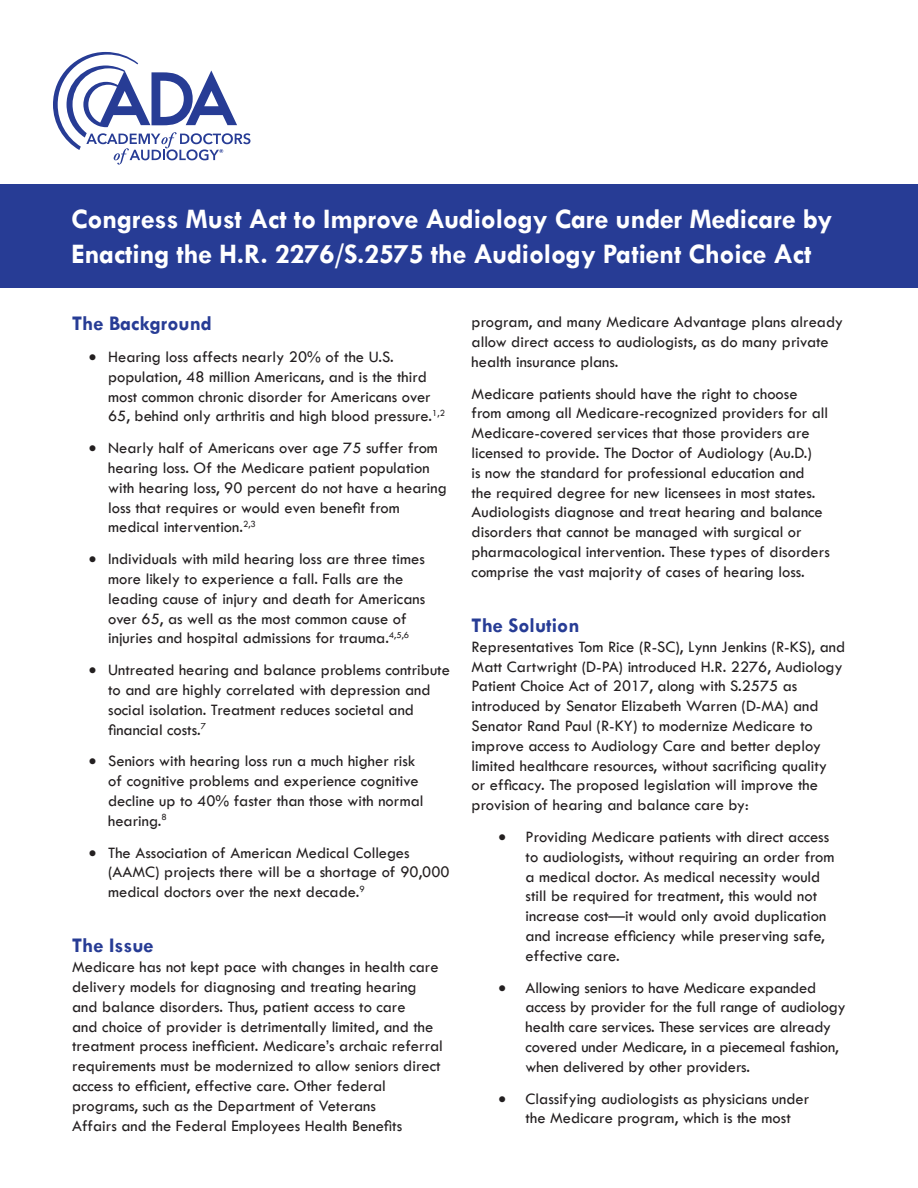
<style>
.page{position:relative;width:918px;height:1188px;background:#fff}
.page>*{position:absolute;margin:0;border:0;box-sizing:border-box;transform-origin:0 0}
.Body_Text{font:700 28.5px/34.2px "Tw Cen";letter-spacing:-.01em;color:#fff}
.Body_Text-2{font:700 21px "Tw Cen";color:#273c95}
.Body_Text-3{font:16.5px/19.8px "Tw Cen";color:#231f20}
</style>
<div class="page">
<div style="left:0;top:184px;width:918px;height:103px;background:#273c95"></div>
<svg style="left:53px;top:52px;width:197px;height:113px"></svg>
<p class="Body_Text" style="left:71px;top:202px;width:763px">Congress Must Act to Improve Audiology Care under Medicare by<br>Enacting the H.R. 2276/S.2575 the Audiology Patient Choice Act</p>
<p class="Body_Text-2" style="left:72px;top:311px;width:141px">The Background</p>
<p class="Body_Text-3" style="left:108px;top:347px;width:338px;text-indent:-20px">• Hearing loss affects nearly 20% of the U.S. population, 48 million Americans, and is the third most common chronic disorder for Americans over 65, behind only arthritis and high blood pressure.<sup>1,2</sup></p>
<p class="Body_Text-3" style="left:108px;top:438px;width:340px;text-indent:-20px">• Nearly half of Americans over age 75 suffer from hearing loss. Of the Medicare patient population with hearing loss, 90 percent do not have a hearing loss that requires or would even benefit from medical intervention.<sup>2,3</sup></p>
<p class="Body_Text-3" style="left:108px;top:549px;width:318px;text-indent:-20px">• Individuals with mild hearing loss are three times more likely to experience a fall. Falls are the leading cause of injury and death for Americans over 65, as well as the most common cause of injuries and hospital admissions for trauma.<sup>4,5,6</sup></p>
<p class="Body_Text-3" style="left:108px;top:660px;width:343px;text-indent:-20px">• Untreated hearing and balance problems contribute to and are highly correlated with depression and social isolation. Treatment reduces societal and financial costs.<sup>7</sup></p>
<p class="Body_Text-3" style="left:108px;top:751px;width:317px;text-indent:-20px">• Seniors with hearing loss run a much higher risk of cognitive problems and experience cognitive decline up to 40% faster than those with normal hearing.<sup>8</sup></p>
<p class="Body_Text-3" style="left:108px;top:842px;width:343px;text-indent:-20px">• The Association of American Medical Colleges (AAMC) projects there will be a shortage of 90,000 medical doctors over the next decade.<sup>9</sup></p>
<p class="Body_Text-2" style="left:72px;top:933px;width:83px">The Issue</p>
<p class="Body_Text-3" style="left:72px;top:957px;width:372px">Medicare has not kept pace with changes in health care delivery models for diagnosing and treating hearing and balance disorders. Thus, patient access to care<br>and choice of provider is detrimentally limited, and the treatment process inefficient. Medicare’s archaic referral requirements must be modernized to allow seniors direct access to efficient, effective care. Other federal programs, such as the Department of Veterans<br>Affairs and the Federal Employees Health Benefits</p>
<p class="Body_Text-3" style="left:472px;top:312px;width:373px">program, and many Medicare Advantage plans already allow direct access to audiologists, as do many private health insurance plans.</p>
<p class="Body_Text-3" style="left:472px;top:383px;width:360px">Medicare patients should have the right to choose from among all Medicare-recognized providers for all Medicare-covered services that those providers are licensed to provide. The Doctor of Audiology (Au.D.)<br>is now the standard for professional education and<br>the required degree for new licensees in most states.<br>Audiologists diagnose and treat hearing and balance disorders that cannot be managed with surgical or pharmacological intervention. These types of disorders comprise the vast majority of cases of hearing loss.</p>
<p class="Body_Text-2" style="left:472px;top:613px;width:109px">The Solution</p>
<p class="Body_Text-3" style="left:472px;top:637px;width:375px">Representatives Tom Rice (R-SC), Lynn Jenkins (R-KS), and Matt Cartwright (D-PA) introduced H.R. 2276, Audiology Patient Choice Act of 2017, along with S.2575 as introduced by Senator Elizabeth Warren (D-MA) and Senator Rand Paul (R-KY) to modernize Medicare to improve access to Audiology Care and better deploy limited healthcare resources, without sacrificing quality<br>or efficacy. The proposed legislation will improve the provision of hearing and balance care by:</p>
<p class="Body_Text-3" style="left:526px;top:827px;width:310px;text-indent:-27px">• Providing Medicare patients with direct access to audiologists, without requiring an order from a medical doctor. As medical necessity would still be required for treatment, this would not increase cost—it would only avoid duplication and increase efficiency while preserving safe, effective care.</p>
<p class="Body_Text-3" style="left:526px;top:977px;width:322px;text-indent:-27px">• Allowing seniors to have Medicare expanded access by provider for the full range of audiology health care services. These services are already covered under Medicare, in a piecemeal fashion, when delivered by other providers.</p>
<p class="Body_Text-3" style="left:499px;top:1088px;width:312px;text-align:center">• Classifying audiologists as physicians under the Medicare program, which is the most</p>
</div>
